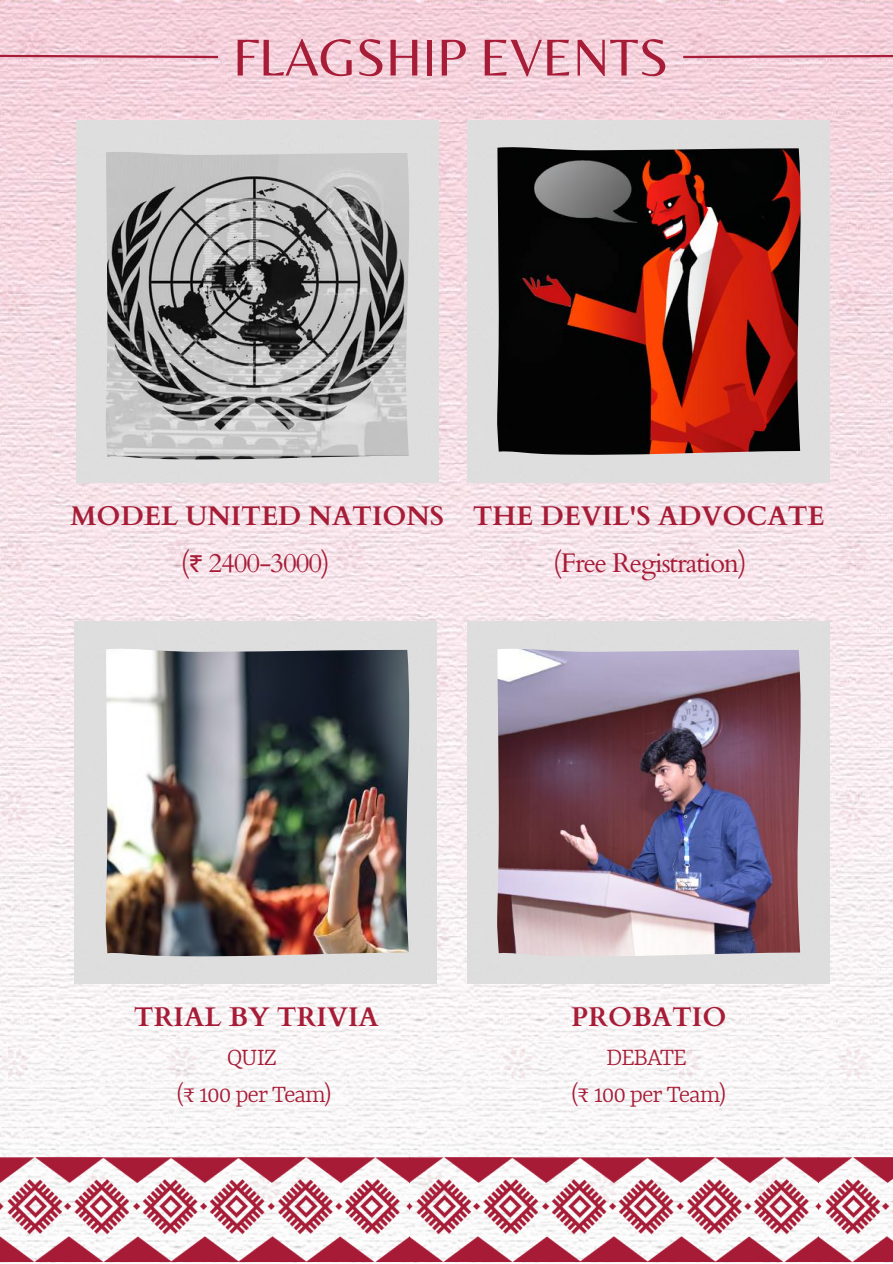
<style>
.page{position:relative;width:893px;height:1264px;background:#fff}
.page>*{position:absolute;margin:0;border:0;box-sizing:border-box;transform-origin:0 0}
.t1{font:54px "Belleza";color:#a71c37}
.t2{font:700 27px "Cardo";color:#a71c37}
.t3{font:300 27px/37px "Rasa";letter-spacing:-.04em;color:#a71c37;text-align:center}
.t4{font:27px "Cardo";letter-spacing:-.04em;color:#a71c37}
.s1{font-family:"Noto Sans Gurmukhi"}
</style>
<div class="page">
<img style="left:0;top:0;width:892px;height:1262px">
<svg style="left:0;top:54px;width:178px;height:5px"></svg>
<svg style="left:724px;top:54px;width:125px;height:5px"></svg>
<img style="left:11px;top:25px;width:42px;height:42px">
<img style="left:0;top:279px;width:36px;height:42px">
<img style="left:178px;top:25px;width:43px;height:42px">
<img style="left:346px;top:25px;width:43px;height:42px">
<img style="left:438px;top:152px;width:17px;height:42px">
<img style="left:438px;top:405px;width:17px;height:43px">
<img style="left:514px;top:25px;width:42px;height:42px">
<img style="left:681px;top:25px;width:43px;height:42px">
<img style="left:849px;top:25px;width:43px;height:42px">
<img style="left:831px;top:279px;width:43px;height:42px">
<img style="left:0;top:533px;width:36px;height:42px">
<img style="left:161px;top:533px;width:43px;height:42px">
<img style="left:328px;top:533px;width:43px;height:42px">
<img style="left:496px;top:533px;width:43px;height:42px">
<img style="left:664px;top:533px;width:42px;height:42px">
<img style="left:831px;top:533px;width:43px;height:42px">
<img style="left:0;top:787px;width:36px;height:43px">
<img style="left:831px;top:787px;width:43px;height:43px">
<img style="left:0;top:1041px;width:36px;height:43px">
<img style="left:161px;top:1041px;width:43px;height:43px">
<img style="left:496px;top:1041px;width:43px;height:43px">
<img style="left:664px;top:1041px;width:42px;height:43px">
<img style="left:831px;top:1041px;width:43px;height:43px">
<img style="left:436px;top:659px;width:19px;height:43px">
<img style="left:436px;top:912px;width:19px;height:43px">
<img style="left:0;top:1157px;width:892px;height:104px">
<div style="left:76px;top:120px;width:362px;height:362px;background:#dedede"></div>
<div style="left:74px;top:621px;width:362px;height:362px;background:#dedede"></div>
<div style="left:467px;top:120px;width:362px;height:362px;background:#dedede"></div>
<div style="left:467px;top:621px;width:362px;height:362px;background:#dedede"></div>
<img style="left:106px;top:152px;width:304px;height:308px">
<img style="left:106px;top:648px;width:304px;height:308px">
<img style="left:497px;top:147px;width:303px;height:308px">
<img style="left:497px;top:648px;width:304px;height:308px">
<h1 class="t1" style="left:233px;top:25px;width:437px">FLAGSHIP EVENTS</h1>
<p class="t2" style="left:70px;top:498px;width:375px">MODEL UNITED NATIONS</p>
<p class="t2" style="left:472px;top:498px;width:353px">THE DEVIL'S ADVOCATE</p>
<p class="t4" style="left:181px;top:545px;width:150px">(<span class="s1">₹</span> 2400-3000)</p>
<p class="t4" style="left:553px;top:545px;width:195px">(Free Registration)</p>
<p class="t2" style="left:134px;top:999px;width:246px">TRIAL BY TRIVIA</p>
<p class="t2" style="left:571px;top:999px;width:157px">PROBATIO</p>
<p class="t3" style="left:177px;top:1040px;width:156px">QUIZ<br>(₹ 100 per Team)</p>
<p class="t3" style="left:571px;top:1040px;width:156px">DEBATE<br>(₹ 100 per Team)</p>
</div>
